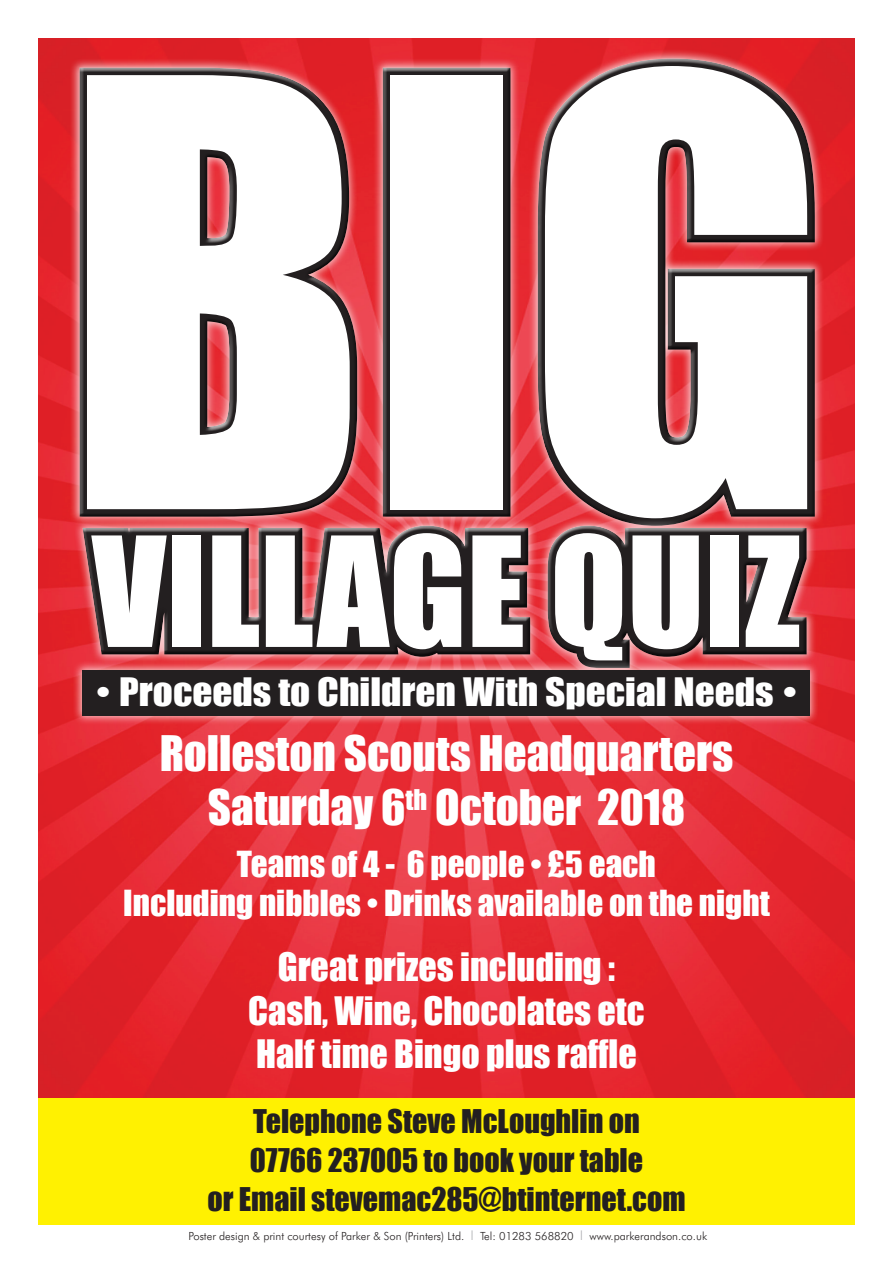
<style>
.page{position:relative;width:893px;height:1263px;background:#fff}
.page>*{position:absolute;margin:0;border:0;box-sizing:border-box;transform-origin:0 0}
.t1{font:549px "Impact";color:#fff}
.t2{font:141px "Impact";color:#fff}
.t3{font:45px/54px "Impact";color:#fff;text-align:center}
.t4{font:36px/43.2px "Impact";color:#fff;text-align:center}
.t5{font:36px "Impact";color:#fff;scale:1.09 1}
.t6{font:33px/39.6px "Impact";color:#fff;text-align:center}
.t7{font:30px/39px "Impact";color:#231f20;text-align:center}
.t8{font:300 11.25px "Futura BT";color:#231f20}
.s1{font-size:13.35px;color:#a8a9ad}
</style>
<div class="page">
<img style="left:38px;top:38px;width:817px;height:1060px">
<div style="left:70px;top:48px;width:755px;height:487px;background:#fff;opacity:.75"></div>
<div style="left:75px;top:54px;width:744px;height:465px;background:#fff;opacity:.75"></div>
<div style="left:76px;top:65px;width:744px;height:465px;background:#231f20;opacity:.75"></div>
<div style="left:38px;top:1098px;width:817px;height:127px;background:#fff101"></div>
<div style="left:73px;top:516px;width:743px;height:162px;background:#fff;opacity:.75"></div>
<div style="left:78px;top:521px;width:732px;height:140px;background:#fff;opacity:.75"></div>
<div style="left:98px;top:526px;width:713px;height:146px;background:#231f20;opacity:.75"></div>
<div style="left:72px;top:660px;width:747px;height:65px;background:#fff;opacity:.75"></div>
<div style="left:82px;top:670px;width:727px;height:45px;background:#231f20"></div>
<h1 class="t1" style="left:64px;top:-132px;width:765px">BIG</h1>
<h2 class="t2" style="left:92px;top:482px;width:710px">VILLAGE QUIZ</h2>
<h3 class="t5" style="left:96px;top:664px;width:644px">• Proceeds to Children With Special Needs •</h3>
<h3 class="t3" style="left:160px;top:725px;width:575px">Rolleston Scouts Headquarters<br>Saturday 6<sup>th</sup> October 2018</h3>
<h3 class="t6" style="left:123px;top:843px;width:648px">Teams of 4 - 6 people • £5 each<br>Including nibbles • Drinks available on the night</h3>
<h3 class="t4" style="left:248px;top:945px;width:398px">Great prizes including :<br>Cash, Wine, Chocolates etc<br>Half time Bingo plus raffle</h3>
<h3 class="t7" style="left:207px;top:1100px;width:480px">Telephone Steve McLoughlin on<br>07766 237005 to book your table<br>or Email stevemac285@btinternet.com</h3>
<p class="t8" style="left:188px;top:1229px;width:520px">Poster design &amp; print courtesy of Parker &amp; Son (Printers) Ltd. <span class="s1">I</span> Tel: 01283 568820 <span class="s1">I</span> www.parkerandson.co.uk</p>
</div>
